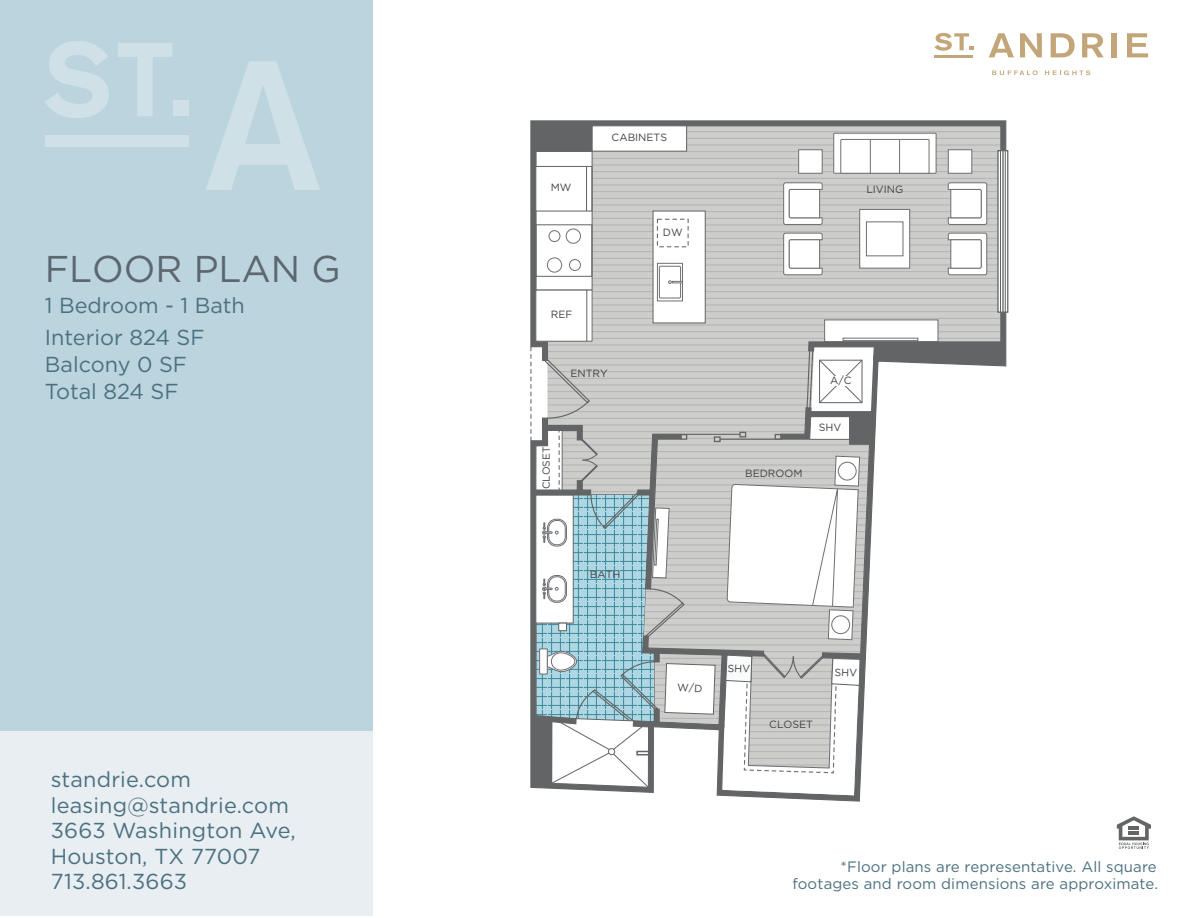
<style>
.page{position:relative;width:1188px;height:918px;background:#fff}
.page>*{position:absolute;margin:0;border:0;box-sizing:border-box;transform-origin:0 0}
.t1{font:37.2px "Gotham";color:#5c6770}
.t2{font:21.6px/25.5px "Gotham";color:#4b7080}
.t3{font:15px/16.5px "Gotham";letter-spacing:.01em;color:#4b7080;text-align:right}
.t4{font:10.5px "Gotham";color:#424143}
.t5{font:10.2px "Gotham";color:#424143}
</style>
<div class="page">
<div style="left:0;top:0;width:373px;height:916px;background:#bbd4de"></div>
<div style="left:0;top:732px;width:373px;height:184px;background:#e8eef2"></div>
<svg style="left:45px;top:41px;width:64px;height:77px"></svg>
<svg style="left:118px;top:43px;width:54px;height:73px"></svg>
<div style="left:173px;top:101px;width:15px;height:15px;background:#cfe0e7"></div>
<svg style="left:206px;top:61px;width:114px;height:129px"></svg>
<div style="left:45px;top:136px;width:143px;height:11px;background:#cfe0e7"></div>
<svg style="left:992px;top:70px;width:46px;height:5px"></svg>
<svg style="left:1045px;top:70px;width:45px;height:5px"></svg>
<svg style="left:934px;top:33px;width:39px;height:18px"></svg>
<svg style="left:989px;top:33px;width:25px;height:24px"></svg>
<svg style="left:1020px;top:33px;width:22px;height:24px"></svg>
<svg style="left:1051px;top:33px;width:24px;height:24px"></svg>
<svg style="left:1082px;top:33px;width:22px;height:24px"></svg>
<div style="left:1112px;top:33px;width:5px;height:24px;background:#c2a679"></div>
<svg style="left:1127px;top:33px;width:21px;height:24px"></svg>
<hr style="left:934px;top:55px;width:39px;height:2px;background:#c2a679">
<svg style="left:1117px;top:816px;width:34px;height:33px"></svg>
<svg style="left:530px;top:120px;width:477px;height:682px;background:#c7c7c6"></svg>
<div style="left:653px;top:211px;width:53px;height:112px;background:#fff;border:1px solid #636466"></div>
<div style="left:834px;top:133px;width:102px;height:40px;background:#fff"></div>
<div style="left:833px;top:133px;width:103px;height:41px;border:1px solid #6d6f72"></div>
<svg style="left:840px;top:139px;width:90px;height:35px"></svg>
<hr style="left:870px;top:139px;width:1px;height:34px;background:#6d6f72">
<hr style="left:899px;top:139px;width:1px;height:34px;background:#6d6f72">
<div style="left:948px;top:149px;width:24px;height:25px;background:#fff;border:1px solid #6d6f72"></div>
<div style="left:798px;top:149px;width:25px;height:25px;background:#fff;border:1px solid #6d6f72"></div>
<svg style="left:948px;top:182px;width:40px;height:43px"></svg>
<svg style="left:948px;top:232px;width:40px;height:44px"></svg>
<svg style="left:783px;top:182px;width:40px;height:43px"></svg>
<svg style="left:783px;top:232px;width:40px;height:44px"></svg>
<div style="left:824px;top:320px;width:114px;height:22px;background:#fff"></div>
<div style="left:843px;top:338px;width:75px;height:3px;border:1px solid #6d6f72"></div>
<div style="left:860px;top:209px;width:50px;height:59px;background:#fff"></div>
<div style="left:859px;top:209px;width:51px;height:60px;border:1px solid #6d6f72"></div>
<div style="left:866px;top:222px;width:37px;height:34px;background:#fff;border:1px solid #6d6f72"></div>
<div style="left:556px;top:224px;width:11px;height:11px;background:#fff;border-radius:50%"></div>
<div style="left:536px;top:224px;width:56px;height:53px;border:1px solid #626465"></div>
<div style="left:569px;top:259px;width:12px;height:12px;border:1px solid #6d6f72;border-radius:50%"></div>
<div style="left:549px;top:230px;width:11px;height:12px;border:1px solid #6d6f72;border-radius:50%"></div>
<div style="left:547px;top:257px;width:15px;height:16px;border:1px solid #6d6f72;border-radius:50%"></div>
<div style="left:566px;top:229px;width:15px;height:15px;border:1px solid #6d6f72;border-radius:50%"></div>
<div style="left:535px;top:290px;width:53px;height:52px;background:#fff;border:1px solid #626465"></div>
<svg style="left:586px;top:290px;width:6px;height:51px"></svg>
<div style="left:586px;top:166px;width:6px;height:45px;border:1px solid #636566"></div>
<div style="left:535px;top:166px;width:52px;height:45px;background:#fff;border:1px solid #636466"></div>
<div style="left:657px;top:219px;width:32px;height:28px;border:1px dashed #6d6f72"></div>
<div style="left:592px;top:125px;width:95px;height:27px;background:#fff;border:1px solid #636466"></div>
<div style="left:535px;top:125px;width:57px;height:27px;background:#626465"></div>
<div style="left:997px;top:150px;width:11px;height:163px;background:#fff;border:1px solid #626465"></div>
<svg style="left:1003px;top:150px;width:3px;height:163px"></svg>
<div style="left:1000px;top:150px;width:3px;height:163px;background:#fff;border:1px solid #626465"></div>
<div style="left:657px;top:263px;width:26px;height:38px;border:1px solid #6d6f72"></div>
<div style="left:659px;top:266px;width:22px;height:32px;border:1px solid #6d6f72"></div>
<svg style="left:668px;top:280px;width:15px;height:4px"></svg>
<svg style="left:530px;top:341px;width:474px;height:454px"></svg>
<h1 class="t1" style="left:45px;top:245px;width:297px">FLOOR PLAN G</h1>
<p class="t2" style="left:45px;top:292px;width:202px">1 Bedroom - 1 Bath</p>
<p class="t2" style="left:45px;top:323px;width:161px;line-height:27px">Interior 824 SF<br>Balcony 0 SF<br>Total 824 SF</p>
<p class="t2" style="left:51px;top:766px;width:246px">standrie.com leasing@standrie.com<br>3663 Washington Ave,<br>Houston, TX 77007<br>713.861.3663</p>
<p class="t4" style="left:551px;top:181px;width:22px">MW</p>
<p class="t4" style="left:551px;top:308px;width:23px">REF</p>
<p class="t4" style="left:612px;top:131px;width:57px">CABINETS</p>
<p class="t4" style="left:663px;top:225px;width:21px">DW</p>
<p class="t4" style="left:571px;top:367px;width:39px">ENTRY</p>
<p class="t5" style="left:540px;top:489px;width:44px;rotate:-90deg">CLOSET</p>
<p class="t4" style="left:590px;top:568px;width:32px">BATH</p>
<p class="t4" style="left:866px;top:183px;width:38px">LIVING</p>
<p class="t4" style="left:745px;top:466px;width:59px">BEDROOM</p>
<p class="t4" style="left:830px;top:374px;width:23px">A/C</p>
<p class="t4" style="left:819px;top:420px;width:24px">SHV</p>
<p class="t4" style="left:769px;top:718px;width:45px">CLOSET</p>
<p class="t3" style="left:792px;top:858px;width:367px">*Floor plans are representative. All square footages and room dimensions are approximate.</p>
</div>
